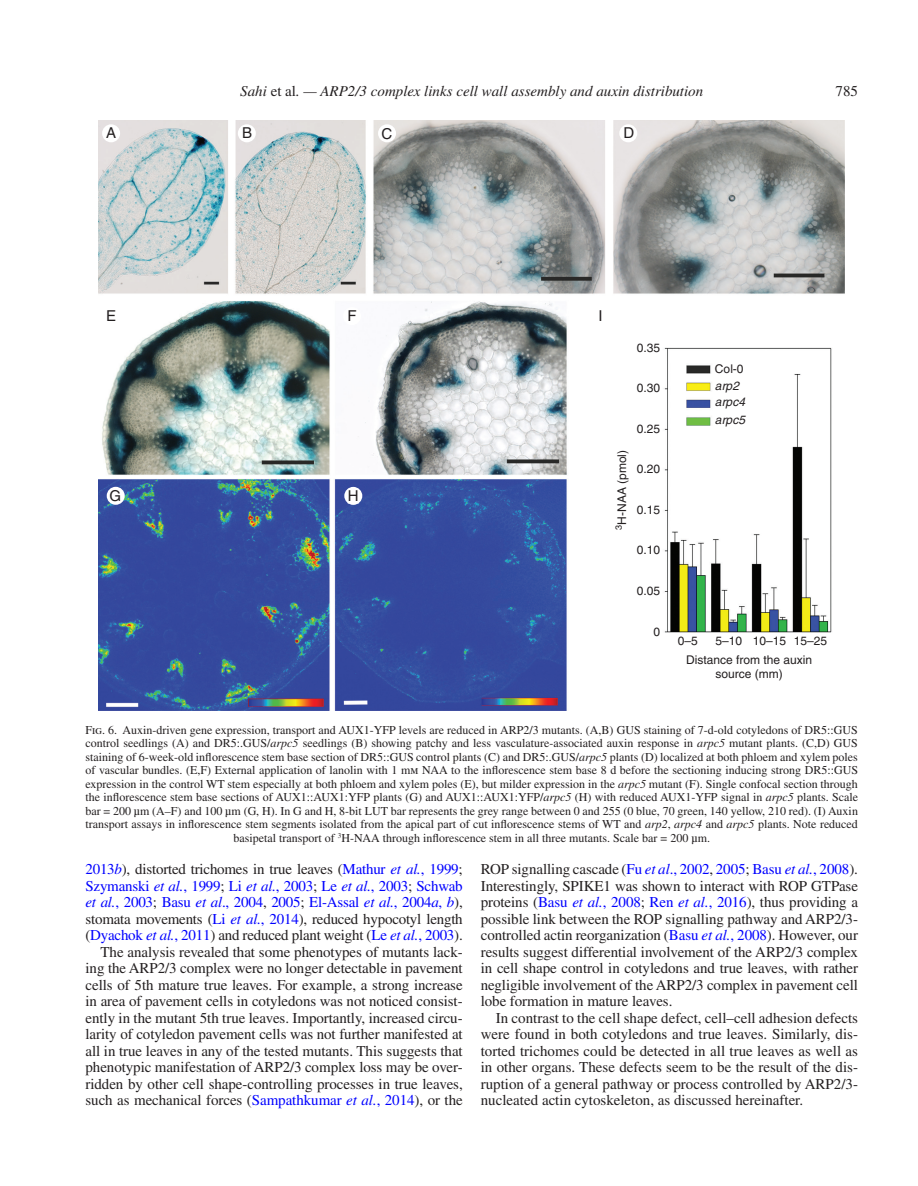
<style>
.page{position:relative;width:918px;height:1186px;background:#fff}
.page>*{position:absolute;margin:0;border:0;box-sizing:border-box;transform-origin:0 0}
.t1{font:15px/16.5px "Times LT Std";letter-spacing:-.005em;color:#231f20;text-align:justify}
.t2{font:italic 15px "Times LT Std";color:#231f20}
.t3{font:15px "Helvetica";color:#231f20}
.t4{font:12px/13.5px "Times LT Std";color:#231f20;text-align:center}
.t5{font:12px/14.4px "Helvetica";color:#231f20;text-align:center}
.t6{font:italic 12px/16.6px "Helvetica";color:#231f20}
.s1{font-style:normal}
.s2{font-style:italic}
.s3{font-family:"Gandhari Unicode"}
.s4{color:#00f}
.s5{font-style:italic;color:#00f}
</style>
<div class="page">
<img style="left:99px;top:120px;width:746px;height:590px">
<div style="left:102px;top:124px;width:18px;height:18px;background:#fff;border-radius:50%"></div>
<div style="left:102px;top:307px;width:18px;height:18px;background:#fff;border-radius:50%"></div>
<div style="left:343px;top:307px;width:18px;height:18px;background:#fff;border-radius:50%"></div>
<div style="left:107px;top:487px;width:18px;height:18px;background:#fff;border-radius:50%"></div>
<div style="left:344px;top:487px;width:18px;height:18px;background:#fff;border-radius:50%"></div>
<div style="left:592px;top:307px;width:18px;height:18px;background:#fff;border-radius:50%"></div>
<div style="left:238px;top:124px;width:18px;height:18px;background:#fff;border-radius:50%"></div>
<div style="left:619px;top:124px;width:18px;height:18px;background:#fff;border-radius:50%"></div>
<div style="left:378px;top:124px;width:18px;height:18px;background:#fff;border-radius:50%"></div>
<p class="t3" style="left:106px;top:124px;width:12px">A</p>
<p class="t2" style="left:240px;top:83px;width:464px">Sahi <span class="s1">et al</span>. — ARP2/3 complex links cell wall assembly and auxin distribution</p>
<p class="t1" style="left:836px;top:83px;width:24px">785</p>
<p class="t3" style="left:242px;top:124px;width:12px">B</p>
<p class="t3" style="left:382px;top:125px;width:12px">C</p>
<p class="t3" style="left:623px;top:124px;width:12px">D</p>
<p class="t3" style="left:106px;top:307px;width:12px">E</p>
<p class="t3" style="left:347px;top:307px;width:11px">F</p>
<p class="t3" style="left:110px;top:487px;width:13px">G</p>
<p class="t3" style="left:348px;top:487px;width:12px">H</p>
<p class="t3" style="left:599px;top:307px;width:6px">I</p>
<p class="t5" style="left:615px;top:530px;width:81px;rotate:-90deg"><sup>3</sup>H-NAA (pmol)</p>
<p class="t5" style="left:637px;top:340px;width:25px">0.35</p>
<p class="t5" style="left:637px;top:381px;width:25px">0.30</p>
<p class="t5" style="left:637px;top:421px;width:25px">0.25</p>
<p class="t5" style="left:637px;top:462px;width:25px">0.20</p>
<p class="t5" style="left:637px;top:502px;width:25px">0.15</p>
<p class="t5" style="left:637px;top:543px;width:25px">0.10</p>
<p class="t5" style="left:637px;top:583px;width:25px">0.05</p>
<p class="t5" style="left:654px;top:624px;width:8px">0</p>
<p class="t5" style="left:715px;top:362px;width:30px">Col-0</p>
<p class="t6" style="left:715px;top:377px;width:32px">arp2 arpc4</p>
<p class="t6" style="left:715px;top:412px;width:32px">arpc5</p>
<p class="t5" style="left:678px;top:634px;width:22px">0–5</p>
<p class="t5" style="left:715px;top:634px;width:72px">5–10 10–15</p>
<p class="t5" style="left:794px;top:634px;width:35px">15–25</p>
<p class="t5" style="left:686px;top:652px;width:128px">Distance from the auxin source (mm)</p>
<p class="t4" style="left:86px;top:723px;width:774px">Fig. 6. Auxin-driven gene expression, transport and AUX1-YFP levels are reduced in ARP2/3 mutants. (A,B) GUS staining of 7-d-old cotyledons of DR5::GUS control seedlings (A) and DR5:.GUS/<span class="s2">arpc5</span> seedlings (B) showing patchy and less vasculature-associated auxin response in <span class="s2">arpc5</span> mutant plants. (C,D) GUS staining of 6-week-old inflorescence stem base section of DR5::GUS control plants (C) and DR5:.GUS/<span class="s2">arpc5</span> plants (D) localized at both phloem and xylem poles of vascular bundles. (E,F) External application of lanolin with 1 mm NAA to the inflorescence stem base 8 d before the sectioning inducing strong DR5::GUS expression in the control WT stem especially at both phloem and xylem poles (E), but milder expression in the <span class="s2">arpc5</span> mutant (F). Single confocal section through the inflorescence stem base sections of AUX1::AUX1:YFP plants (G) and AUX1::AUX1:YFP/<span class="s2">arpc5</span> (H) with reduced AUX1-YFP signal in <span class="s2">arpc5</span> plants. Scale bar = 200 <span class="s3">µ</span>m (A–F) and 100 <span class="s3">µ</span>m (G, H). In G and H, 8-bit LUT bar represents the grey range between 0 and 255 (0 blue, 70 green, 140 yellow, 210 red). (I) Auxin transport assays in inflorescence stem segments isolated from the apical part of cut inflorescence stems of WT and <span class="s2">arp2</span>, <span class="s2">arpc4</span> and <span class="s2">arpc5</span> plants. Note reduced basipetal transport of <sup>3</sup>H-NAA through inflorescence stem in all three mutants. Scale bar = 200 <span class="s3">µ</span>m.</p>
<p class="t1" style="left:85px;top:861px;width:379px;text-align:right"><span class="s4">2013</span><span class="s5">b</span>), distorted trichomes in true leaves (<span class="s4">Mathur</span> <span class="s5">et al.</span><span class="s4">, 1999</span>; <span class="s4">Szymanski</span> <span class="s5">et al.</span><span class="s4">, 1999</span>; <span class="s4">Li</span> <span class="s5">et al.</span><span class="s4">, 2003</span>; <span class="s4">Le</span> <span class="s5">et al.</span><span class="s4">, 2003</span>; <span class="s4">Schwab </span><span class="s5">et al.</span><span class="s4">, 2003</span>; <span class="s4">Basu</span> <span class="s5">et al</span><span class="s4">., 2004</span>, <span class="s4">2005</span>; <span class="s4">El-Assal</span> <span class="s5">et al.</span><span class="s4">, 2004</span><span class="s5">a</span><span class="s4">,</span> <span class="s5">b</span>), stomata movements (<span class="s4">Li</span> <span class="s5">et al.</span><span class="s4">, 2014</span>), reduced hypocotyl length (<span class="s4">Dyachok</span> <span class="s5">et al.</span><span class="s4">, 2011</span>) and reduced plant weight (<span class="s4">Le</span> <span class="s5">et al.</span><span class="s4">, 2003</span>).<br>The analysis revealed that some phenotypes of mutants lack&shy;ing the ARP2/3 complex were no longer detectable in pavement cells of 5th mature true leaves. For example, a strong increase in area of pavement cells in cotyledons was not noticed consist&shy;ently in the mutant 5th true leaves. Importantly, increased circu&shy;larity of cotyledon pavement cells was not further manifested at all in true leaves in any of the tested mutants. This suggests that phenotypic manifestation of ARP2/3 complex loss may be over&shy;ridden by other cell shape-controlling processes in true leaves, such as mechanical forces (<span class="s4">Sampathkumar</span> <span class="s5">et al.</span><span class="s4">, 2014</span>), or the</p>
<p class="t1" style="left:481px;top:861px;width:379px">ROP signalling cascade (<span class="s4">Fu</span> <span class="s5">et al</span><span class="s4">., 2002</span>, <span class="s4">2005</span>; <span class="s4">Basu</span> <span class="s5">et al.</span><span class="s4">, 2008</span>).<br>Interestingly, SPIKE1 was shown to interact with ROP GTPase proteins (<span class="s4">Basu</span> <span class="s5">et al.</span><span class="s4">, 2008</span>; <span class="s4">Ren</span> <span class="s5">et al.</span><span class="s4">, 2016</span>), thus providing a possible link between the ROP signalling pathway and ARP2/3- controlled actin reorganization (<span class="s4">Basu</span> <span class="s5">et al.</span><span class="s4">, 2008</span>). However, our results suggest differential involvement of the ARP2/3 complex in cell shape control in cotyledons and true leaves, with rather negligible involvement of the ARP2/3 complex in pavement cell lobe formation in mature leaves.</p>
<p class="t1" style="left:481px;top:1009px;width:379px;text-indent:15px">In contrast to the cell shape defect, cell–cell adhesion defects were found in both cotyledons and true leaves. Similarly, dis&shy;torted trichomes could be detected in all true leaves as well as in other organs. These defects seem to be the result of the dis&shy;ruption of a general pathway or process controlled by ARP2/3- nucleated actin cytoskeleton, as discussed hereinafter.</p>
</div>
